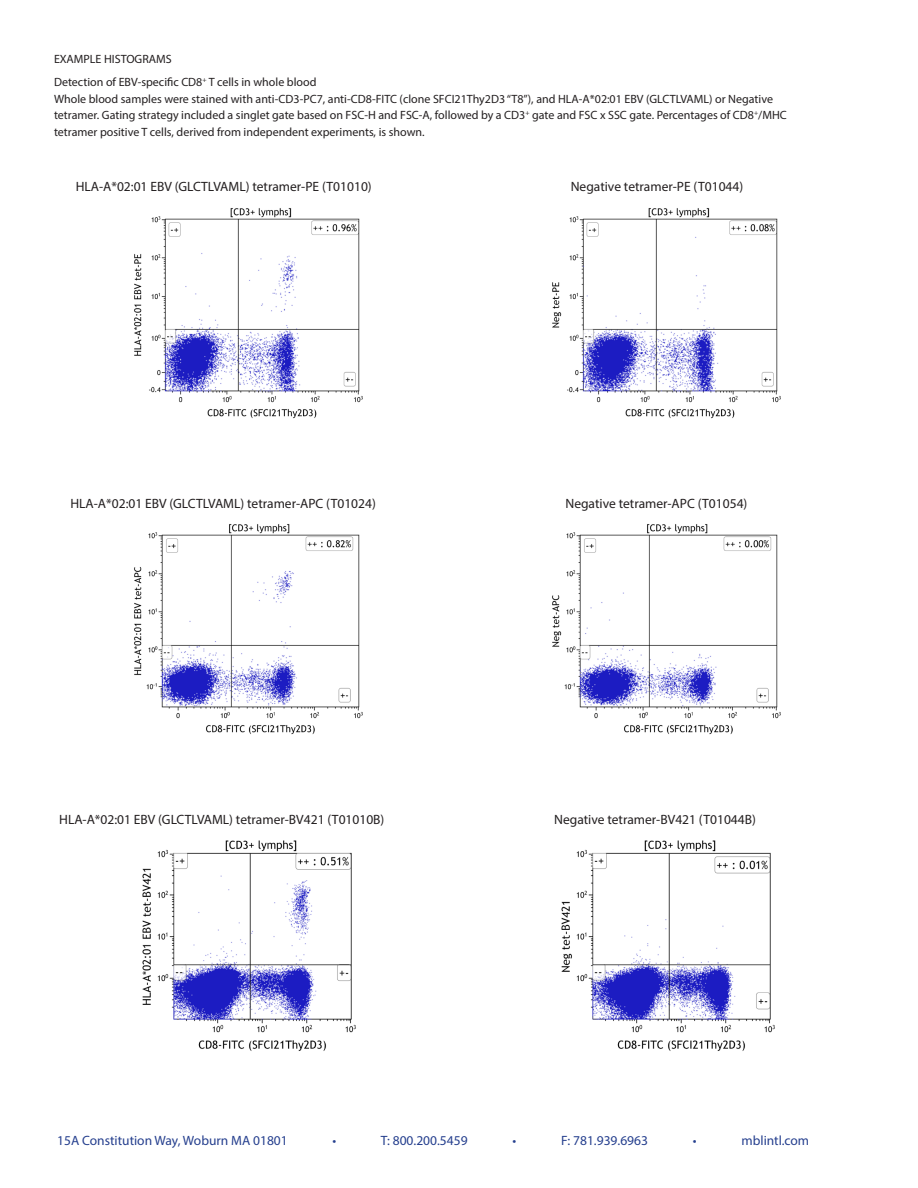
<style>
.page{position:relative;width:918px;height:1188px;background:#fff}
.page>*{position:absolute;margin:0;border:0;box-sizing:border-box;transform-origin:0 0}
.t1{font:13.5px "Myriad Pro";color:#231f20}
.t2{font:13.5px "Myriad Pro";color:#253f8e}
.t3{font:12px/16.5px "Myriad Pro";color:#231f20}
</style>
<div class="page">
<img style="left:134px;top:208px;width:229px;height:210px">
<img style="left:134px;top:524px;width:229px;height:211px">
<img style="left:142px;top:840px;width:214px;height:211px">
<img style="left:552px;top:208px;width:229px;height:210px">
<img style="left:552px;top:524px;width:229px;height:211px">
<img style="left:561px;top:840px;width:214px;height:211px">
<p class="t3" style="left:54px;top:51px;width:119px">EXAMPLE HISTOGRAMS</p>
<p class="t3" style="left:54px;top:74px;width:734px">Detection of EBV-specific CD8<sup>+</sup> T cells in whole blood<br>Whole blood samples were stained with anti-CD3-PC7, anti-CD8-FITC (clone SFCI21Thy2D3 “T8”), and HLA-A*02:01 EBV (GLCTLVAML) or Negative tetramer. Gating strategy included a singlet gate based on FSC-H and FSC-A, followed by a CD3<sup>+</sup> gate and FSC x SSC gate. Percentages of CD8<sup>+</sup>/MHC tetramer positive T cells, derived from independent experiments, is shown.</p>
<p class="t1" style="left:76px;top:179px;width:298px">HLA-A*02:01 EBV (GLCTLVAML) tetramer-PE (T01010)</p>
<p class="t1" style="left:571px;top:179px;width:174px">Negative tetramer-PE (T01044)</p>
<p class="t1" style="left:70px;top:495px;width:307px">HLA-A*02:01 EBV (GLCTLVAML) tetramer-APC (T01024)</p>
<p class="t1" style="left:565px;top:495px;width:183px">Negative tetramer-APC (T01054)</p>
<p class="t1" style="left:59px;top:811px;width:327px">HLA-A*02:01 EBV (GLCTLVAML) tetramer-BV421 (T01010B)</p>
<p class="t1" style="left:554px;top:811px;width:203px">Negative tetramer-BV421 (T01044B)</p>
<p class="t2" style="left:57px;top:1132px;width:232px">15A Constitution Way, Woburn MA 01801</p>
<p class="t2" style="left:333px;top:1132px;width:5px">•</p>
<p class="t2" style="left:381px;top:1132px;width:88px">T: 800.200.5459</p>
<p class="t2" style="left:512px;top:1132px;width:5px">•</p>
<p class="t2" style="left:561px;top:1132px;width:88px">F: 781.939.6963</p>
<p class="t2" style="left:693px;top:1132px;width:5px">•</p>
<p class="t2" style="left:742px;top:1132px;width:69px">mblintl.com</p>
</div>
